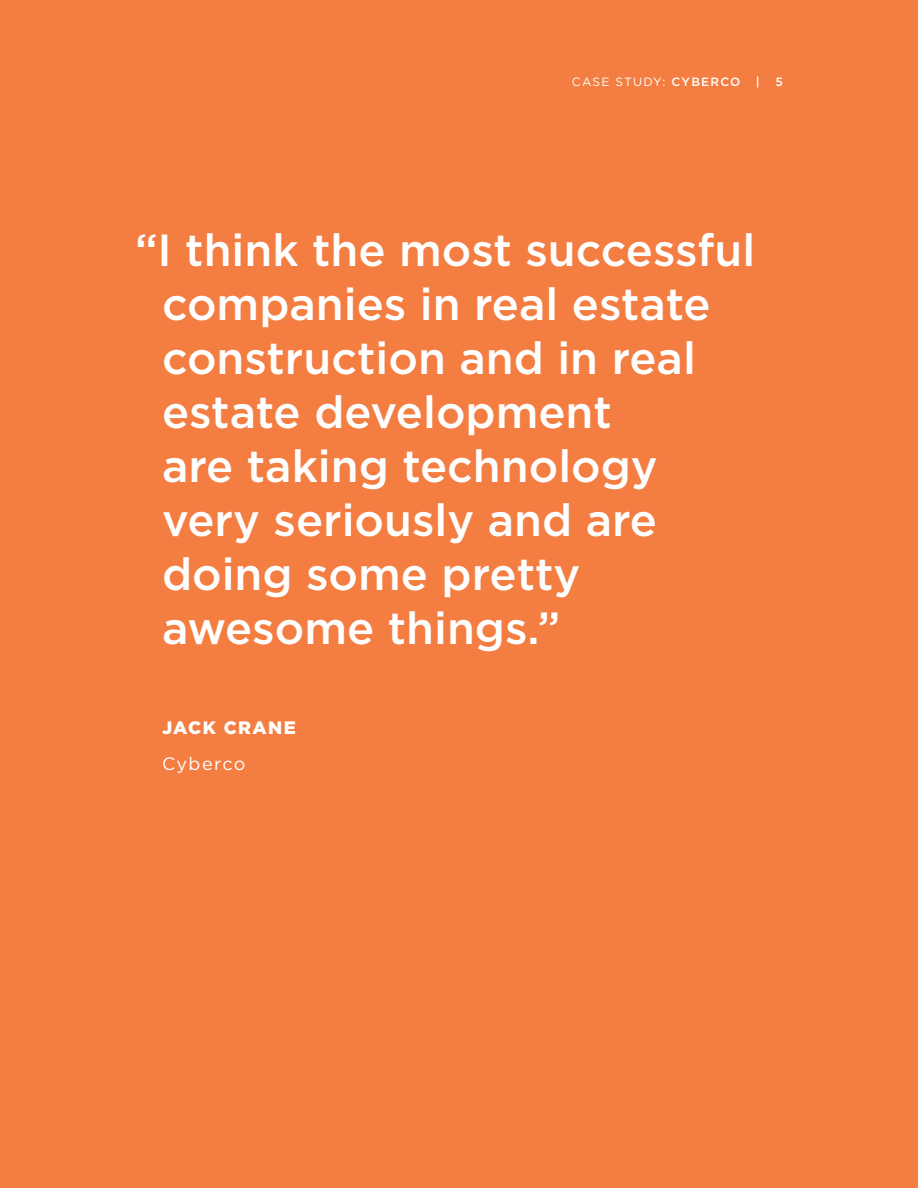
<style>
.page{position:relative;width:918px;height:1188px;background:#f47d41}
.page>*{position:absolute;margin:0;border:0;box-sizing:border-box;transform-origin:0 0}
.t1{font:500 45px/54px "Gotham";color:#fff}
.t2{font:900 18px "Gotham";letter-spacing:.08em;color:#fff}
.t3{font:18px "Gotham";letter-spacing:.075em;color:#fff}
.t4{font:12px "Gotham";letter-spacing:.1em;color:#fff}
.t5{font:500 12px "Gotham";color:#fff}
.s1{font-weight:500}
</style>
<div class="page">
<p class="t4" style="left:572px;top:75px;width:170px">CASE STUDY: <span class="s1">CYBERCO</span></p>
<p class="t5" style="left:756px;top:75px;width:5px">|</p>
<p class="t5" style="left:776px;top:75px;width:9px">5</p>
<p class="t1" style="left:162px;top:222px;width:595px;text-indent:-27px">“I think the most successful companies in real estate construction and in real estate development<br>are taking technology very seriously and are doing some pretty awesome things.”</p>
<p class="t2" style="left:162px;top:716px;width:135px">JACK CRANE</p>
<p class="t3" style="left:162px;top:754px;width:85px">Cyberco</p>
</div>
